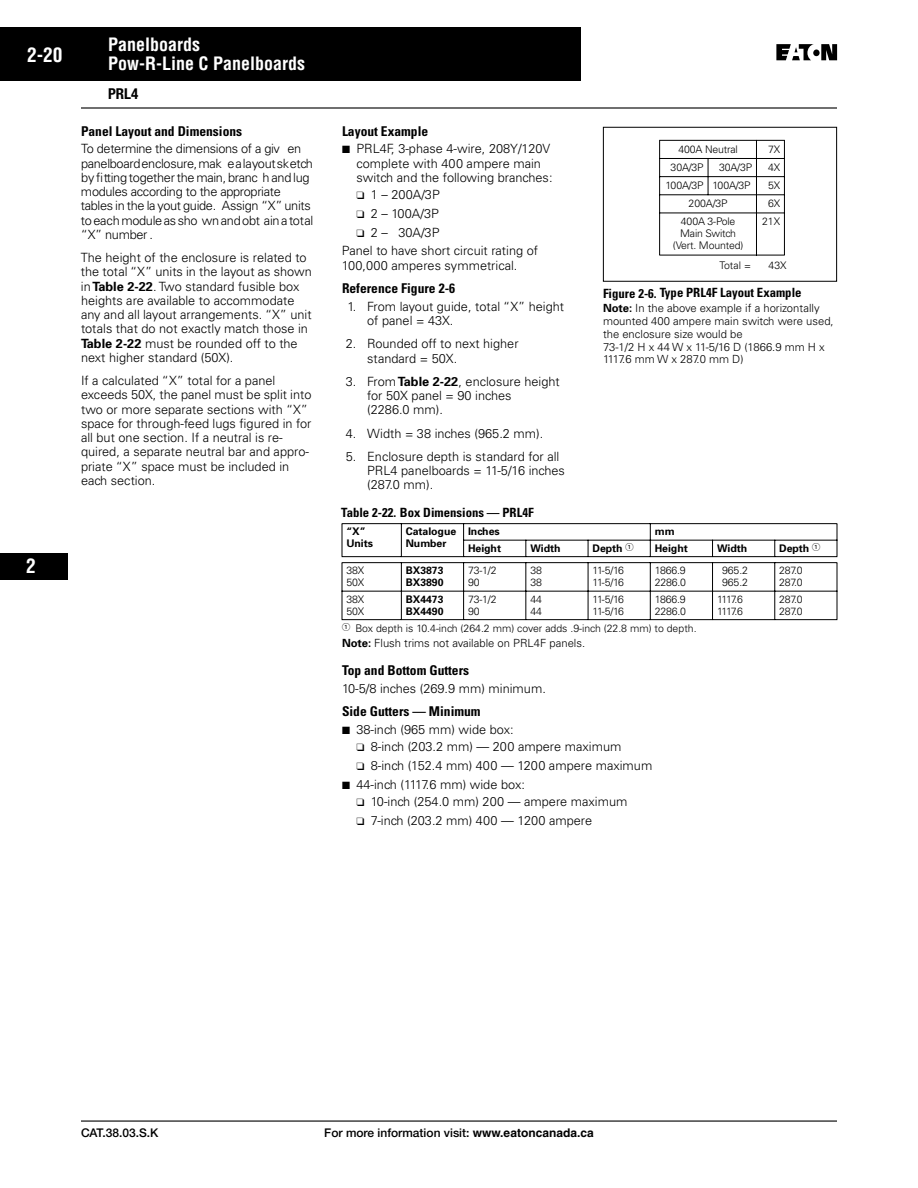
<style>
.page{position:relative;width:918px;height:1188px;background:#fff}
.page>*{position:absolute;margin:0;border:0;box-sizing:border-box;transform-origin:0 0}
.t1{font:700 condensed 19.5px "Helvetica";color:#fff}
.t2{font:700 condensed 18px/18.8px "Helvetica";color:#fff}
.t3{font:700 condensed 15px "Helvetica Neue";color:#000}
.t4{font:700 condensed 13.5px "Univers";color:#000}
.t5{font:300 12.75px/14.2px "Univers";color:#000}
.t6{font:300 12.75px/14.2px "Univers";letter-spacing:-.025em;color:#000}
.t7{font:700 condensed 12.75px "Univers";color:#000}
.t8{font:500 12px "Helvetica Neue";color:#000}
.t9{font:300 11.25px/12.8px "Univers";color:#000}
.t10{font:300 10.5px/12px "Univers";letter-spacing:-.015em;color:#000}
.t11{font:700 10.5px/12px "Univers";letter-spacing:-.005em;color:#000}
.t12{font:300 10.5px/12px "Univers";letter-spacing:-.13em;color:#000}
.s1{font-weight:700}
.s2{font-family:"Helvetica";font-weight:700}
</style>
<div class="page">
<hr style="left:81px;top:1120px;width:756px;height:2px;background:#000">
<div style="left:0;top:27px;width:580px;height:54px;background:#000"></div>
<hr style="left:81px;top:107px;width:756px;height:2px;background:#000">
<svg style="left:776px;top:44px;width:61px;height:16px"></svg>
<div style="left:0;top:553px;width:68px;height:27px;background:#000"></div>
<hr style="left:659px;top:141px;width:1px;height:114px;background:#000">
<hr style="left:708px;top:158px;width:1px;height:37px;background:#000">
<hr style="left:756px;top:140px;width:1px;height:115px;background:#000">
<hr style="left:784px;top:141px;width:1px;height:114px;background:#000">
<hr style="left:659px;top:140px;width:126px;height:1px;background:#000">
<hr style="left:659px;top:158px;width:126px;height:1px;background:#000">
<hr style="left:659px;top:176px;width:126px;height:1px;background:#000">
<hr style="left:659px;top:194px;width:126px;height:1px;background:#000">
<hr style="left:659px;top:213px;width:126px;height:1px;background:#000">
<hr style="left:659px;top:255px;width:126px;height:1px;background:#000">
<div style="left:603px;top:127px;width:234px;height:155px;border:1px solid #000"></div>
<hr style="left:342px;top:524px;width:1px;height:32px;background:#000">
<hr style="left:342px;top:563px;width:1px;height:56px;background:#000">
<hr style="left:401px;top:523px;width:1px;height:34px;background:#000">
<hr style="left:401px;top:562px;width:1px;height:58px;background:#000">
<hr style="left:463px;top:523px;width:1px;height:34px;background:#000">
<hr style="left:463px;top:562px;width:1px;height:58px;background:#000">
<svg style="left:525px;top:541px;width:1px;height:15px"></svg>
<hr style="left:525px;top:562px;width:1px;height:58px;background:#000">
<svg style="left:588px;top:541px;width:1px;height:15px"></svg>
<hr style="left:588px;top:562px;width:1px;height:58px;background:#000">
<hr style="left:650px;top:523px;width:1px;height:34px;background:#000">
<hr style="left:650px;top:562px;width:1px;height:58px;background:#000">
<svg style="left:712px;top:541px;width:1px;height:15px"></svg>
<hr style="left:712px;top:562px;width:1px;height:58px;background:#000">
<svg style="left:774px;top:541px;width:1px;height:15px"></svg>
<hr style="left:774px;top:562px;width:1px;height:58px;background:#000">
<hr style="left:837px;top:524px;width:1px;height:32px;background:#000">
<hr style="left:837px;top:563px;width:1px;height:56px;background:#000">
<hr style="left:342px;top:523px;width:495px;height:1px;background:#000">
<hr style="left:463px;top:540px;width:374px;height:1px;background:#000">
<hr style="left:342px;top:556px;width:495px;height:1px;background:#000">
<hr style="left:342px;top:562px;width:495px;height:1px;background:#000">
<hr style="left:342px;top:591px;width:495px;height:1px;background:#000">
<hr style="left:342px;top:619px;width:495px;height:1px;background:#000">
<h1 class="t1" style="left:27px;top:43px;width:37px">2-20</h1>
<h2 class="t2" style="left:108px;top:35px;width:199px">Panelboards<br>Pow-R-Line C Panelboards</h2>
<p class="t3" style="left:108px;top:85px;width:32px">PRL4</p>
<p class="t4" style="left:81px;top:123px;width:163px">Panel Layout and Dimensions</p>
<p class="t6" style="left:81px;top:142px;width:234px">To determine the dimensions of a giv en panelboard enclosure, mak e a layout sketch by fitting together the main, branc h and lug modules according to the appropriate tables in the la yout guide. Assign “X” units to each module as sho wn and obt ain a total “X” number .</p>
<p class="t5" style="left:81px;top:251px;width:232px">The height of the enclosure is related to the total “X” units in the layout as shown in <span class="s1">Table 2-22</span>. Two standard fusible box heights are available to accommodate any and all layout arrangements. “X” unit totals that do not exactly match those in <span class="s1">Table 2-22</span> must be rounded off to the next higher standard (50X).</p>
<p class="t5" style="left:81px;top:373px;width:232px">If a calculated “X” total for a panel exceeds 50X, the panel must be split into two or more separate sections with “X” space for through-feed lugs figured in for all but one section. If a neutral is re&shy;quired, a separate neutral bar and appro&shy;priate “X” space must be included in each section.</p>
<h1 class="t1" style="left:26px;top:554px;width:11px">2</h1>
<p class="t4" style="left:342px;top:123px;width:88px">Layout Example</p>
<p class="t5" style="left:356px;top:142px;width:198px">PRL4F, 3-phase 4-wire, 208Y/120V complete with 400 ampere main switch and the following branches:</p>
<p class="t5" style="left:371px;top:188px;width:71px">1 – 200A/3P</p>
<p class="t5" style="left:371px;top:206px;width:70px">2 – 100A/3P</p>
<p class="t5" style="left:371px;top:225px;width:70px">2 – 30A/3P</p>
<p class="t5" style="left:342px;top:244px;width:198px">Panel to have short circuit rating of</p>
<p class="t5" style="left:342px;top:258px;width:177px">100,000 amperes symmetrical.</p>
<p class="t4" style="left:342px;top:280px;width:115px">Reference Figure 2-6</p>
<p class="t5" style="left:367px;top:299px;width:198px;text-indent:-20px">1. From layout guide, total “X” height of panel = 43X.</p>
<p class="t5" style="left:367px;top:337px;width:153px;text-indent:-21px">2. Rounded off to next higher standard = 50X.</p>
<p class="t5" style="left:367px;top:374px;width:194px;text-indent:-21px">3. From <span class="s1">Table 2-22</span>, enclosure height for 50X panel = 90 inches<br>(2286.0 mm).</p>
<p class="t5" style="left:346px;top:426px;width:199px">4. Width = 38 inches (965.2 mm).</p>
<p class="t5" style="left:367px;top:449px;width:199px;text-indent:-21px">5. Enclosure depth is standard for all<br>PRL4 panelboards = 11-5/16 inches (287.0 mm).</p>
<p class="t7" style="left:341px;top:505px;width:56px">Table 2-22.</p>
<p class="t7" style="left:373px;top:505px;width:162px">1 7 Box Dimensions — PRL4F</p>
<p class="t10" style="left:678px;top:143px;width:61px">400A Neutral</p>
<p class="t10" style="left:768px;top:143px;width:14px">7X</p>
<p class="t10" style="left:671px;top:161px;width:35px">30A/3P</p>
<p class="t10" style="left:719px;top:161px;width:35px">30A/3P</p>
<p class="t10" style="left:768px;top:161px;width:14px">4X</p>
<p class="t10" style="left:666px;top:179px;width:87px">100A/3P 100A/3P</p>
<p class="t10" style="left:768px;top:179px;width:14px">5X</p>
<p class="t10" style="left:689px;top:197px;width:40px">200A/3P</p>
<p class="t10" style="left:768px;top:197px;width:14px">6X</p>
<p class="t10" style="left:673px;top:215px;width:72px;text-align:center">400A 3-Pole<br>Main Switch (Vert. Mounted)</p>
<p class="t10" style="left:762px;top:215px;width:19px">21X</p>
<p class="t10" style="left:719px;top:260px;width:33px">Total =</p>
<p class="t10" style="left:769px;top:260px;width:20px">43X</p>
<p class="t7" style="left:638px;top:285px;width:165px">1 9 Type PRL4F Layout Example</p>
<p class="t9" style="left:603px;top:302px;width:232px"><span class="s1">Note:</span> In the above example if a horizontally mounted 400 ampere main switch were used, the enclosure size would be<br>73-1/2 H x 44 W x 11-5/16 D (1866.9 mm H x 1117.6 mm W x 287.0 mm D)</p>
<p class="t7" style="left:603px;top:286px;width:55px">Figure 2-6.</p>
<p class="t11" style="left:346px;top:525px;width:28px">“X”<br>Units</p>
<p class="t11" style="left:406px;top:525px;width:52px">Catalogue<br>Number</p>
<p class="t11" style="left:468px;top:525px;width:33px">Inches</p>
<p class="t11" style="left:655px;top:525px;width:21px">mm</p>
<p class="t11" style="left:468px;top:542px;width:34px">Height</p>
<p class="t11" style="left:530px;top:542px;width:32px">Width</p>
<p class="t11" style="left:593px;top:542px;width:32px">Depth</p>
<p class="t11" style="left:655px;top:542px;width:34px">Height</p>
<p class="t11" style="left:717px;top:542px;width:32px">Width</p>
<p class="t11" style="left:779px;top:542px;width:32px">Depth</p>
<p class="t10" style="left:346px;top:564px;width:19px">38X<br>50X</p>
<p class="t11" style="left:406px;top:564px;width:39px">BX3873<br>BX3890</p>
<p class="t10" style="left:468px;top:564px;width:30px">73-1/2<br>90</p>
<p class="t10" style="left:530px;top:564px;width:13px">38<br>38</p>
<p class="t10" style="left:593px;top:564px;width:33px">11-5/16<br>11-5/16</p>
<p class="t10" style="left:655px;top:564px;width:33px">1866.9<br>2286.0</p>
<p class="t10" style="left:722px;top:564px;width:27px">965.2<br>965.2</p>
<p class="t10" style="left:779px;top:564px;width:25px">287.0<br>287.0</p>
<p class="t10" style="left:347px;top:593px;width:19px">38X<br>50X</p>
<p class="t11" style="left:406px;top:593px;width:39px">BX4473<br>BX4490</p>
<p class="t10" style="left:468px;top:593px;width:30px">73-1/2<br>90</p>
<p class="t10" style="left:530px;top:593px;width:13px">44<br>44</p>
<p class="t10" style="left:593px;top:593px;width:33px">11-5/16<br>11-5/16</p>
<p class="t10" style="left:655px;top:593px;width:33px">1866.9<br>2286.0</p>
<p class="t12" style="left:717px;top:593px;width:27px">1117.6<br>1117.6</p>
<p class="t10" style="left:779px;top:593px;width:25px">287.0<br>287.0</p>
<p class="t10" style="left:356px;top:622px;width:343px">Box depth is 10.4-inch (264.2 mm) cover adds .9-inch (22.8 mm) to depth.</p>
<p class="t9" style="left:342px;top:637px;width:245px"><span class="s1">Note:</span> Flush trims not available on PRL4F panels.</p>
<p class="t4" style="left:342px;top:662px;width:129px">Top and Bottom Gutters</p>
<p class="t5" style="left:342px;top:681px;width:205px">10-5/8 inches (269.9 mm) minimum.</p>
<p class="t4" style="left:342px;top:703px;width:140px">Side Gutters — Minimum</p>
<p class="t5" style="left:371px;top:721px;width:252px;line-height:17.2px;text-indent:-14px">38-inch (965 mm) wide box:<br>8-inch (203.2 mm) — 200 ampere maximum</p>
<p class="t5" style="left:356px;top:756px;width:297px;line-height:18.8px;text-indent:14px">8-inch (152.4 mm) 400 — 1200 ampere maximum<br>44-inch (1117.6 mm) wide box:</p>
<p class="t5" style="left:371px;top:792px;width:258px;line-height:18.8px">10-inch (254.0 mm) 200 — ampere maximum<br>7-inch (203.2 mm) 400 — 1200 ampere</p>
<p class="t8" style="left:81px;top:1125px;width:79px">CAT.38.03.S.K</p>
<p class="t8" style="left:324px;top:1125px;width:271px">For more information visit: <span class="s2">www.eatoncanada.ca</span></p>
</div>
